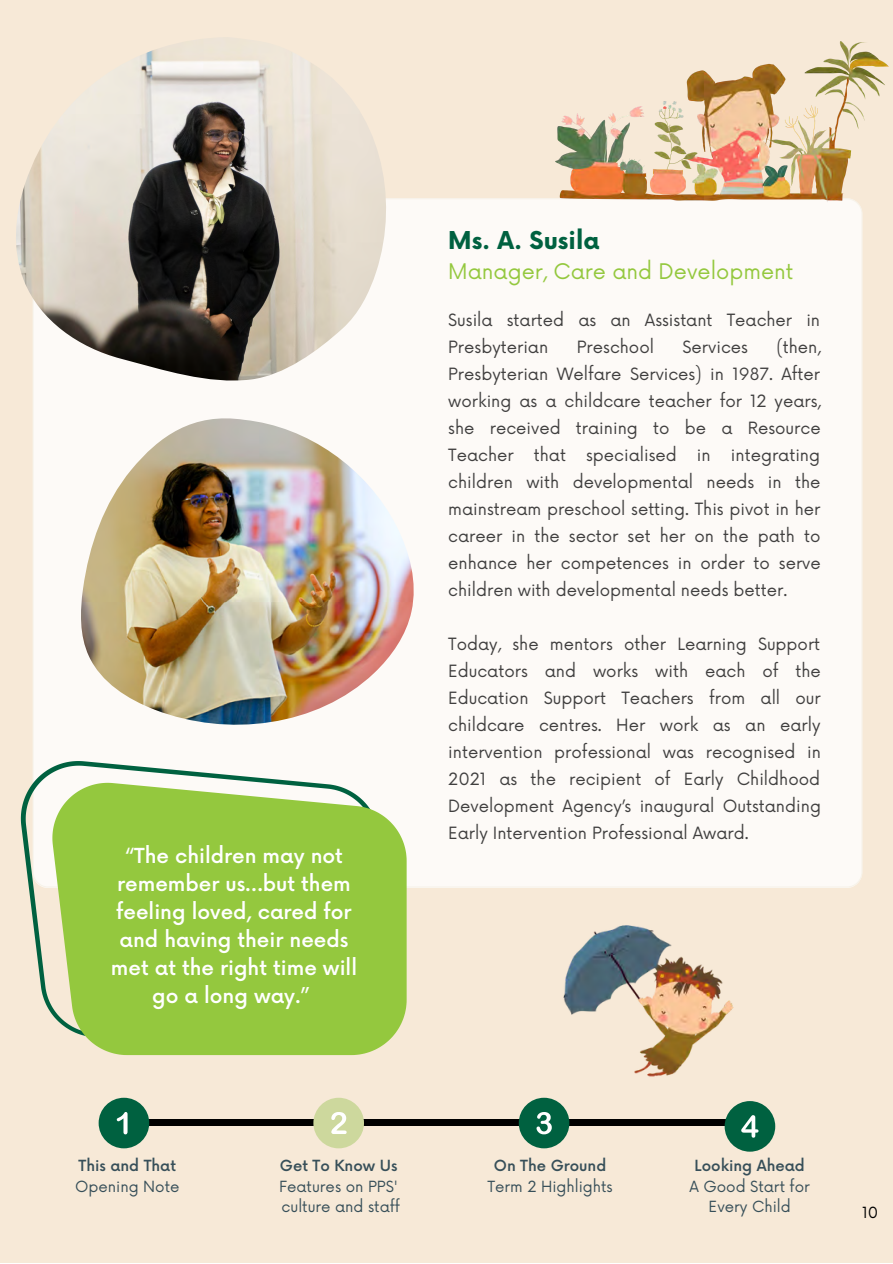
<style>
.page{position:relative;width:893px;height:1264px;background:#fff}
.page>*{position:absolute;margin:0;border:0;box-sizing:border-box;transform-origin:0 0}
.t1{font:700 24px "Now";color:#006140}
.t2{font:21px "Now";color:#94c83e}
.t3{font:500 20.25px/27.9px "Now";color:#fff;text-align:center}
.t4{font:16.5px/27px "Now";color:#403f3f;text-align:justify}
.t5{font:15px/20.2px "Now";color:#374f59;text-align:center}
.t6{font:500 15px "Now";color:#374f59}
.t7{font:15px "Now";color:#000}
</style>
<div class="page">
<div style="left:0;top:0;width:892px;height:1262px;background:#f7e9d7"></div>
<div style="left:33px;top:198px;width:829px;height:689px;background:#fdfaf7"></div>
<img style="left:16px;top:42px;width:375px;height:338px">
<img style="left:79px;top:418px;width:339px;height:306px">
<svg style="left:21px;top:761px;width:359px;height:253px;fill:#fdfaf7"></svg>
<svg style="left:52px;top:782px;width:354px;height:273px;background:#9ccb4e"></svg>
<div style="left:118px;top:1119px;width:631px;height:7px;background:#000"></div>
<div style="left:313px;top:1097px;width:51px;height:51px;background:#cdd89d;border-radius:50%"></div>
<svg style="left:331px;top:1112px;width:15px;height:21px"></svg>
<div style="left:99px;top:1097px;width:50px;height:51px;background:#006140;border-radius:50%"></div>
<svg style="left:117px;top:1112px;width:10px;height:22px"></svg>
<div style="left:518px;top:1097px;width:51px;height:51px;background:#006140;border-radius:50%"></div>
<svg style="left:536px;top:1112px;width:15px;height:22px"></svg>
<div style="left:724px;top:1101px;width:51px;height:50px;background:#006140;border-radius:50%"></div>
<svg style="left:741px;top:1115px;width:17px;height:22px"></svg>
<img style="left:555px;top:42px;width:333px;height:160px">
<img style="left:563px;top:925px;width:171px;height:152px">
<p class="t3" style="left:111px;top:842px;width:247px">“The children may not remember us…but them feeling loved, cared for and having their needs met at the right time will go a long way.”</p>
<p class="t1" style="left:448px;top:227px;width:153px">Ms. A. Susila</p>
<p class="t2" style="left:448px;top:260px;width:347px">Manager, Care and Development</p>
<p class="t4" style="left:448px;top:307px;width:373px">Susila started as an Assistant Teacher in<br>Presbyterian</p>
<p class="t4" style="left:448px;top:334px;width:374px;text-indent:328px">(then, Presbyterian Welfare Services) in 1987. After working as a childcare teacher for 12 years, she received training to be a Resource Teacher that specialised in integrating children with developmental needs in the mainstream preschool setting. This pivot in her career in the sector set her on the path to enhance her competences in order to serve children with developmental needs better.</p>
<p class="t4" style="left:448px;top:631px;width:374px">Today, she mentors other Learning Support Educators and works with each of the Education Support Teachers from all our childcare centres. Her work as an early intervention professional was recognised in 2021 as the recipient of Early Childhood Development Agency’s inaugural Outstanding Early Intervention Professional Award.</p>
<p class="t4" style="left:577px;top:334px;width:79px">Preschool</p>
<p class="t4" style="left:682px;top:334px;width:67px">Services</p>
<p class="t6" style="left:78px;top:1157px;width:99px">This and That</p>
<p class="t5" style="left:75px;top:1176px;width:106px">Opening Note</p>
<p class="t6" style="left:280px;top:1157px;width:119px">Get To Know Us</p>
<p class="t5" style="left:279px;top:1176px;width:120px">Features on PPS'</p>
<p class="t5" style="left:281px;top:1197px;width:120px">culture and staff</p>
<p class="t6" style="left:494px;top:1157px;width:114px">On The Ground</p>
<p class="t5" style="left:487px;top:1176px;width:127px">Term 2 Highlights</p>
<p class="t6" style="left:694px;top:1157px;width:112px">Looking Ahead</p>
<p class="t5" style="left:689px;top:1176px;width:122px">A Good Start for<br>Every Child</p>
<p class="t7" style="left:862px;top:1203px;width:18px">10</p>
</div>
